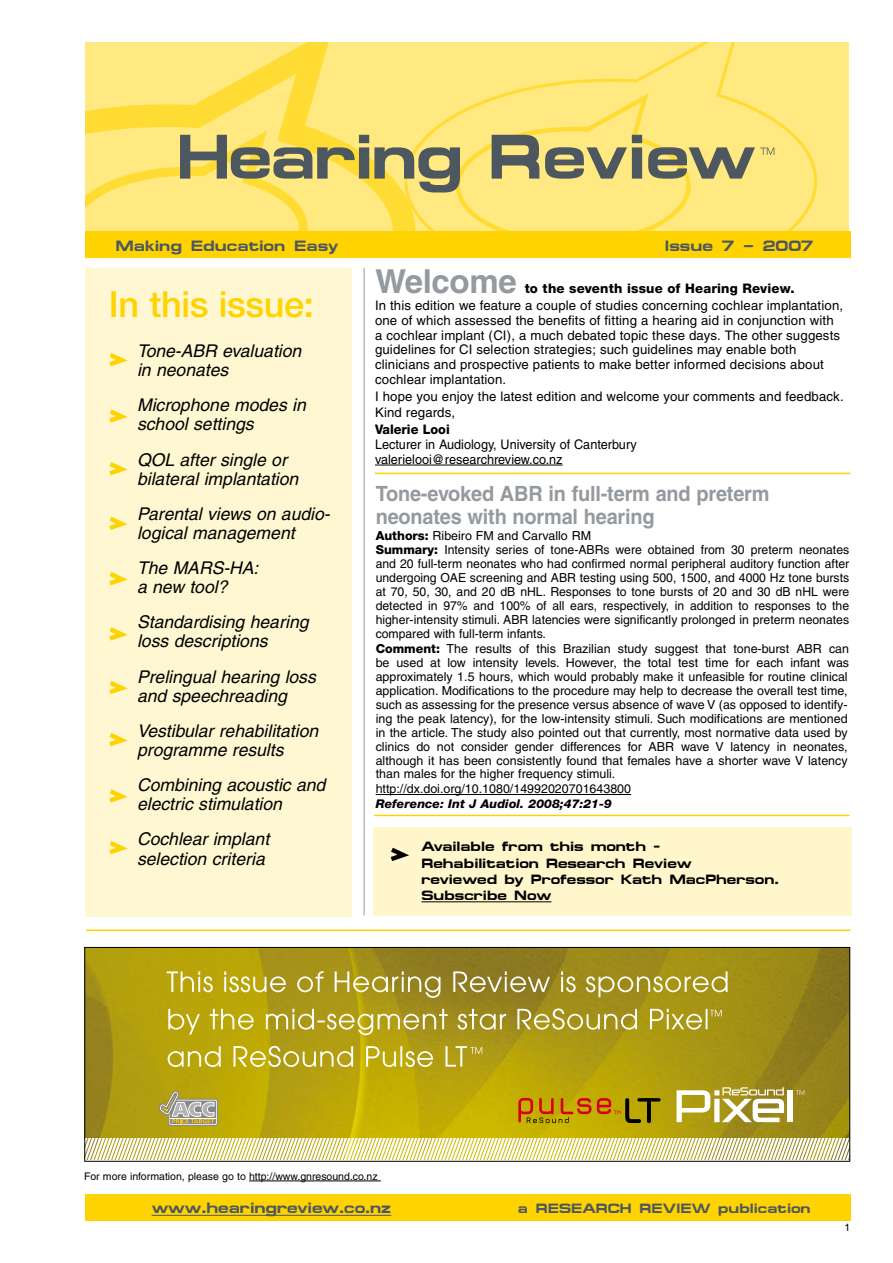
<style>
.page{position:relative;width:893px;height:1263px;background:#fff}
.page>*{position:absolute;margin:0;border:0;box-sizing:border-box;transform-origin:0 0}
.t1{font:500 36px "Helvetica Neue";letter-spacing:-.01em;color:#ffd300}
.t2{font:700 33px "Helvetica";letter-spacing:-.01em;color:#949a9f}
.t3{font:700 21px/22.5px "Helvetica";letter-spacing:-.01em;color:#949a9f;scale:.95 1}
.t4{font:italic 17.55px/19px "Helvetica";color:#000}
.t5{font:700 15px "Micro Extended";color:#4c575f}
.t6{font:700 13.5px/16.2px "Micro Extended";color:#000}
.t7{font:700 13.5px "Micro Extended";color:#4c575f}
.t8{font:13.2px/14.7px "Helvetica";letter-spacing:.01em;color:#000}
.t9{font:13.2px/14.7px "Helvetica";letter-spacing:.01em;color:#000;scale:.96 1}
.t10{font:800 13.2px "Helvetica Neue";letter-spacing:.015em;color:#000}
.t11{font:800 13.2px "Helvetica Neue";letter-spacing:.015em;color:#000;scale:.96 1}
.t12{font:12.45px/14.1px "Helvetica";color:#000}
.t13{font:italic 800 12.15px "Helvetica Neue";color:#000}
.t14{font:10.5px "Helvetica";color:#000}
.s1{font-family:"Helvetica Neue";font-weight:800}
</style>
<div class="page">
<div style="left:85px;top:43px;width:764px;height:211px;background:#ffe980"></div>
<svg style="left:521px;top:43px;width:298px;height:189px"></svg>
<svg style="left:223px;top:43px;width:106px;height:46px"></svg>
<svg style="left:85px;top:89px;width:689px;height:143px"></svg>
<div style="left:85px;top:1194px;width:765px;height:26px;background:#ffd300"></div>
<hr style="left:152px;top:1215px;width:239px;height:1px;background:#4c575f">
<hr style="left:375px;top:465px;width:188px;height:1px;background:#000">
<hr style="left:375px;top:473px;width:475px;height:1px;background:#ffd300">
<hr style="left:363px;top:268px;width:2px;height:647px;background:#b7bcbf">
<div style="left:85px;top:268px;width:267px;height:648px;background:#fff7d1"></div>
<svg style="left:109px;top:353px;width:19px;height:14px"></svg>
<svg style="left:109px;top:409px;width:19px;height:14px"></svg>
<svg style="left:109px;top:462px;width:19px;height:14px"></svg>
<svg style="left:109px;top:516px;width:19px;height:14px"></svg>
<svg style="left:109px;top:627px;width:19px;height:14px"></svg>
<div style="left:85px;top:232px;width:765px;height:26px;background:#ffd300"></div>
<svg style="left:109px;top:572px;width:19px;height:14px"></svg>
<svg style="left:109px;top:681px;width:19px;height:14px"></svg>
<svg style="left:109px;top:733px;width:19px;height:14px"></svg>
<svg style="left:109px;top:789px;width:19px;height:14px"></svg>
<svg style="left:109px;top:841px;width:19px;height:14px"></svg>
<hr style="left:86px;top:929px;width:764px;height:2px;background:#ffd300">
<hr style="left:376px;top:794px;width:255px;height:1px;background:#000">
<hr style="left:374px;top:815px;width:475px;height:1px;background:#ffd300">
<img style="left:87px;top:949px;width:761px;height:189px">
<svg style="left:87px;top:1138px;width:761px;height:21px"></svg>
<svg style="left:518px;top:1098px;width:73px;height:25px;background:#c17f07"></svg>
<svg style="left:597px;top:1098px;width:64px;height:25px;background:#9c7a04"></svg>
<div style="left:787px;top:1090px;width:6px;height:32px;background:#fff"></div>
<svg style="left:676px;top:1087px;width:108px;height:35px"></svg>
<svg style="left:796px;top:1090px;width:8px;height:5px"></svg>
<div style="left:168px;top:1099px;width:50px;height:27px;border:1px solid #878889;border-radius:2px"></div>
<svg style="left:170px;top:1100px;width:46px;height:24px"></svg>
<hr style="left:170px;top:1118px;width:47px;height:1px;background:#fff">
<svg style="left:154px;top:1090px;width:60px;height:33px;background:#b6ac6b"></svg>
<svg style="left:167px;top:971px;width:560px;height:27px;background:#b1a13e"></svg>
<svg style="left:168px;top:1008px;width:554px;height:27px;background:#b9a83b"></svg>
<svg style="left:168px;top:1046px;width:314px;height:21px;background:#c5b540"></svg>
<div style="left:85px;top:947px;width:765px;height:214px;border:1px solid #000"></div>
<hr style="left:249px;top:1180px;width:132px;height:1px;background:#000">
<div style="left:373px;top:827px;width:478px;height:88px;background:#fff6cc"></div>
<hr style="left:422px;top:901px;width:129px;height:1px;background:#000">
<svg style="left:390px;top:847px;width:19px;height:14px"></svg>
<p class="t5" style="left:116px;top:237px;width:224px">Making Education Easy</p>
<p class="t5" style="left:664px;top:237px;width:150px">Issue 7 – 2007</p>
<h1 class="t1" style="left:109px;top:283px;width:206px">In this issue:</h1>
<h3 class="t4" style="left:137px;top:341px;width:166px">Tone-ABR evaluation in neonates</h3>
<h3 class="t4" style="left:137px;top:396px;width:170px">Microphone modes in school settings</h3>
<h3 class="t4" style="left:137px;top:450px;width:163px">QOL after single or bilateral implantation</h3>
<h3 class="t4" style="left:137px;top:504px;width:194px">Parental views on audio&shy;logical management</h3>
<h3 class="t4" style="left:137px;top:558px;width:123px">The MARS-HA: a new tool?</h3>
<h3 class="t4" style="left:137px;top:613px;width:173px">Standardising hearing loss descriptions</h3>
<h3 class="t4" style="left:137px;top:667px;width:180px">Prelingual hearing loss and speechreading</h3>
<h3 class="t4" style="left:137px;top:721px;width:183px">Vestibular rehabilitation programme results</h3>
<h3 class="t4" style="left:137px;top:775px;width:190px">Combining acoustic and electric stimulation</h3>
<h3 class="t4" style="left:137px;top:830px;width:134px">Cochlear implant selection criteria</h3>
<h2 class="t2" style="left:375px;top:262px;width:143px">Welcome</h2>
<p class="t10" style="left:525px;top:281px;width:271px">to the seventh issue of Hearing Review.</p>
<p class="t8" style="left:375px;top:298px;width:469px">In this edition we feature a couple of studies concerning cochlear implantation, one of which assessed the benefits of fitting a hearing aid in conjunction with a cochlear implant (CI), a much debated topic these days. The other suggests guidelines for CI selection strategies; such guidelines may enable both clinicians and prospective patients to make better informed decisions about cochlear implantation.</p>
<p class="t8" style="left:375px;top:388px;width:470px;line-height:16.8px">I hope you enjoy the latest edition and welcome your comments and feedback.<br>Kind regards,</p>
<p class="t11" style="left:375px;top:422px;width:79px">Valerie Looi</p>
<p class="t9" style="left:375px;top:437px;width:274px">Lecturer in Audiology, University of Canterbury valerielooi@researchreview.co.nz</p>
<h3 class="t3" style="left:376px;top:482px;width:416px">Tone-evoked ABR in full-term and preterm neonates with normal hearing</h3>
<p class="t12" style="left:376px;top:528px;width:475px"><span class="s1">Authors:</span> Ribeiro FM and Carvallo RM<br><span class="s1">Summary:</span> Intensity series of tone-ABRs were obtained from 30 preterm neonates and 20 full-term neonates who had confirmed normal peripheral auditory function after undergoing OAE screening and ABR testing using 500, 1 500, and 4000 Hz tone bursts at 70, 50, 30, and 20 dB nHL. Responses to tone bursts of 20 and 30 dB nHL were detected in 97% and 1 00% of all ears, respectively, in addition to responses to the higher-intensity stimuli. ABR latencies were significantly prolonged in preterm neonates compared with full-term infants.<br><span class="s1">Comment:</span> The results of this Brazilian study suggest that tone-burst ABR can be used at low intensity levels. However, the total test time for each infant was approximately 1 .5 hours, which would probably make it unfeasible for routine clinical application. Modifications to the procedure may help to decrease the overall test time, such as assessing for the presence versus absence of wave V (as opposed to identify&shy;ing the peak latency), for the low-intensity stimuli. Such modifications are mentioned in the article. The study also pointed out that currently, most normative data used by clinics do not consider gender differences for ABR wave V latency in neonates, although it has been consistently found that females have a shorter wave V latency than males for the higher frequency stimuli.<br>http://dx.doi.org/1 0.1 080/1 4992020701 643800</p>
<p class="t13" style="left:376px;top:796px;width:238px">Reference: Int J Audiol. 2008;47:21-9</p>
<p class="t6" style="left:422px;top:839px;width:359px">Available from this month -<br>Rehabilitation Research Review<br>reviewed by Professor Kath MacPherson.<br>Subscribe Now</p>
<p class="t14" style="left:84px;top:1170px;width:295px">For more information, please go to http://www.gnresound.co.nz</p>
<p class="t5" style="left:152px;top:1199px;width:241px">www.hearingreview.co.nz</p>
<p class="t7" style="left:518px;top:1201px;width:294px">a RESEARCH REVIEW publication</p>
</div>
